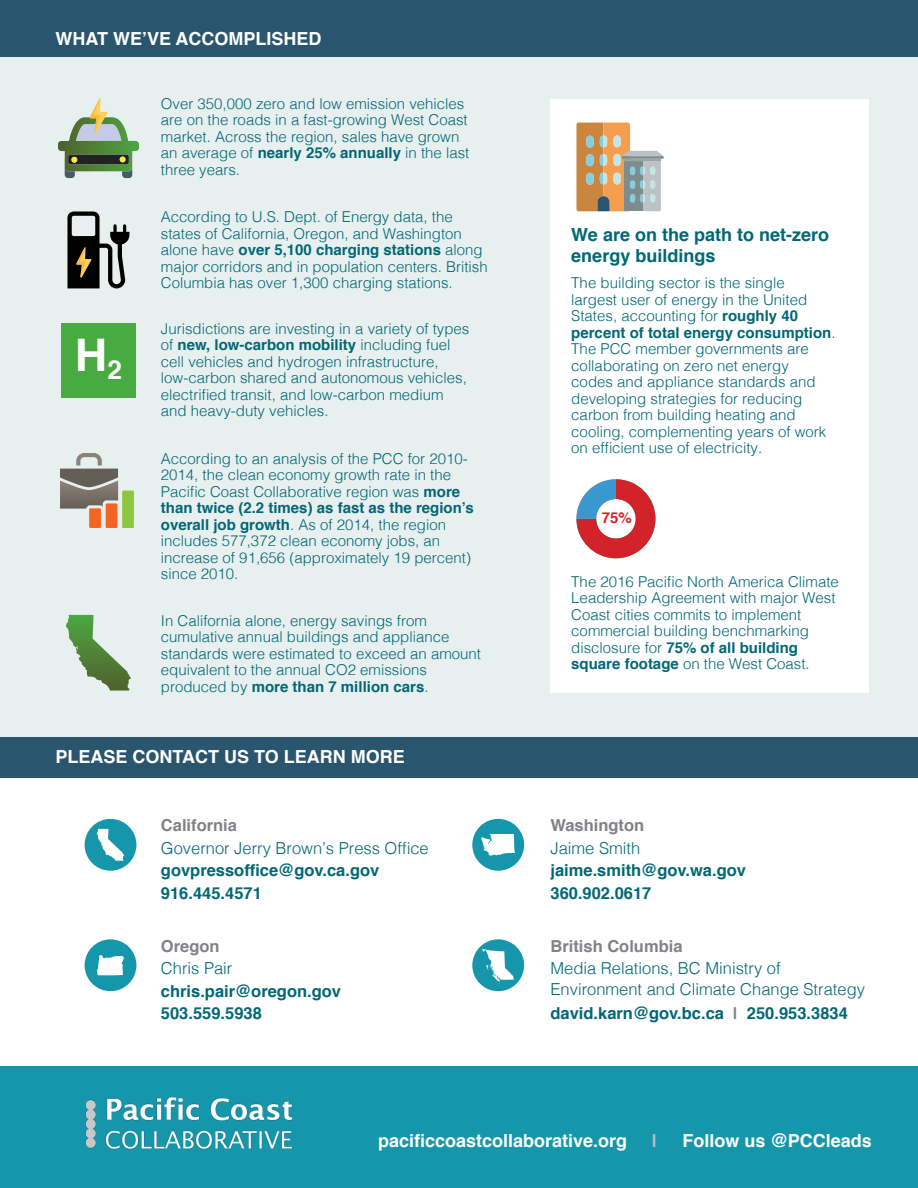
<style>
.page{position:relative;width:918px;height:1188px;background:#fff}
.page>*{position:absolute;margin:0;border:0;box-sizing:border-box;transform-origin:0 0}
.t1{font:700 45px "Helvetica";color:#fff}
.t2{font:700 18px "Helvetica";color:#fff}
.t3{font:700 18px/21px "Helvetica";color:#016775}
.t4{font:700 18px "Helvetica";color:#bdbdbe}
.t5{font:700 16.5px/22.5px "Helvetica";color:#026775}
.t6{font:300 16.5px/21px "Helvetica";color:#026775}
.t7{font:700 16.5px "Helvetica";color:#808285}
.t8{font:300 15px/16.5px "Helvetica";color:#016775}
.t9{font:700 15px "Helvetica";color:#d2232a}
.s1{font-weight:700}
.s2{color:#808285}
</style>
<div class="page">
<div style="left:0;top:31px;width:918px;height:709px;background:#e8efef"></div>
<div style="left:0;top:1066px;width:918px;height:122px;background:#1696aa"></div>
<img style="left:85px;top:1097px;width:208px;height:52px">
<div style="left:0;top:0;width:918px;height:56px;background:#2a556e"></div>
<div style="left:0;top:738px;width:918px;height:40px;background:#2a556e"></div>
<svg style="left:58px;top:98px;width:81px;height:80px"></svg>
<svg style="left:67px;top:212px;width:62px;height:76px"></svg>
<svg style="left:66px;top:615px;width:65px;height:76px"></svg>
<div style="left:85px;top:819px;width:51px;height:52px;background:#1696aa;border-radius:50%"></div>
<svg style="left:97px;top:829px;width:27px;height:32px"></svg>
<svg style="left:60px;top:453px;width:58px;height:56px"></svg>
<div style="left:121px;top:489px;width:14px;height:41px;background:#8dc63f;border-radius:2px"></div>
<div style="left:119px;top:488px;width:18px;height:43px;border:3px solid #e7eff1;border-radius:2px"></div>
<div style="left:104px;top:502px;width:15px;height:28px;background:#f26522;border-radius:2px"></div>
<div style="left:103px;top:500px;width:17px;height:31px;border:3px solid #e7eff1;border-radius:2px"></div>
<div style="left:88px;top:507px;width:14px;height:23px;background:#f26522;border-radius:2px"></div>
<div style="left:86px;top:505px;width:18px;height:26px;border:3px solid #e7eff1;border-radius:2px"></div>
<div style="left:85px;top:939px;width:51px;height:52px;background:#1696aa;border-radius:50%"></div>
<svg style="left:97px;top:955px;width:27px;height:20px"></svg>
<div style="left:472px;top:819px;width:52px;height:52px;background:#1696aa;border-radius:50%"></div>
<svg style="left:481px;top:834px;width:34px;height:22px"></svg>
<div style="left:472px;top:939px;width:52px;height:52px;background:#1696aa;border-radius:50%"></div>
<svg style="left:482px;top:949px;width:32px;height:33px"></svg>
<div style="left:61px;top:323px;width:75px;height:74px;background:#49aa42"></div>
<div style="left:550px;top:99px;width:319px;height:594px;background:#fff"></div>
<svg style="left:576px;top:123px;width:88px;height:89px;background:#c8b091"></svg>
<svg style="left:576px;top:479px;width:79px;height:79px"></svg>
<p class="t2" style="left:56px;top:24px;width:268px">WHAT WE’VE ACCOMPLISHED</p>
<h1 class="t1" style="left:75px;top:319px;width:49px">H<sub>2</sub></h1>
<p class="t8" style="left:161px;top:94px;width:310px">Over 350,000 zero and low emission vehicles are on the roads in a fast-growing West Coast market. Across the region, sales have grown an average of <span class="s1">nearly 25% annually</span> in the last three years.</p>
<p class="t8" style="left:161px;top:208px;width:328px">According to U.S. Dept. of Energy data, the states of California, Oregon, and Washington alone have <span class="s1">over 5,100 charging stations</span> along major corridors and in population centers. British Columbia has over 1,300 charging stations.</p>
<p class="t8" style="left:161px;top:319px;width:310px">Jurisdictions are investing in a variety of types of <span class="s1">new, low-carbon mobility</span> including fuel cell vehicles and hydrogen infrastructure, low-carbon shared and autonomous vehicles, electrified transit, and low-carbon medium and heavy-duty vehicles.</p>
<p class="t8" style="left:161px;top:449px;width:314px">According to an analysis of the PCC for 2010- 2014, the clean economy growth rate in the Pacific Coast Collaborative region was <span class="s1">more than twice (2.2 times) as fast as the region’s overall job growth</span>. As of 2014, the region includes 577,372 clean economy jobs, an increase of 91,656 (approximately 19 percent) since 2010.</p>
<p class="t8" style="left:161px;top:611px;width:322px">In California alone, energy savings from cumulative annual buildings and appliance standards were estimated to exceed an amount equivalent to the annual CO2 emissions produced by <span class="s1">more than 7 million cars</span>.</p>
<p class="t2" style="left:56px;top:742px;width:351px">PLEASE CONTACT US TO LEARN MORE</p>
<p class="t7" style="left:161px;top:812px;width:78px">California</p>
<p class="t6" style="left:161px;top:836px;width:269px">Governor Jerry Brown’s Press Office</p>
<p class="t5" style="left:161px;top:859px;width:220px">govpressoffice@gov.ca.gov<br>916.445.4571</p>
<p class="t7" style="left:161px;top:933px;width:60px">Oregon</p>
<p class="t6" style="left:161px;top:957px;width:73px">Chris Pair</p>
<p class="t5" style="left:161px;top:980px;width:182px">chris.pair@oregon.gov<br>503.559.5938</p>
<p class="t3" style="left:571px;top:224px;width:259px">We are on the path to net-zero energy buildings</p>
<p class="t8" style="left:571px;top:274px;width:266px">The building sector is the single<br>largest user of energy in the United States, accounting for <span class="s1">roughly 40 percent of total energy consumption</span>.<br>The PCC member governments are collaborating on zero net energy<br>codes and appliance standards and developing strategies for reducing carbon from building heating and cooling, complementing years of work on efficient use of electricity.</p>
<p class="t9" style="left:602px;top:506px;width:32px">75%</p>
<p class="t8" style="left:571px;top:572px;width:269px">The 2016 Pacific North America Climate Leadership Agreement with major West Coast cities commits to implement commercial building benchmarking disclosure for <span class="s1">75% of all building square footage</span> on the West Coast.</p>
<p class="t7" style="left:551px;top:812px;width:95px">Washington</p>
<p class="t6" style="left:551px;top:836px;width:91px">Jaime Smith</p>
<p class="t5" style="left:551px;top:859px;width:197px">jaime.smith@gov.wa.gov<br>360.902.0617</p>
<p class="t7" style="left:551px;top:933px;width:134px">British Columbia</p>
<p class="t6" style="left:551px;top:957px;width:316px">Media Relations, BC Ministry of<br>Environment and Climate Change Strategy</p>
<p class="t5" style="left:551px;top:1002px;width:299px">david.karn@gov.bc.ca <span class="s2">|</span> 250.953.3834</p>
<p class="t2" style="left:378px;top:1126px;width:251px">pacificcoastcollaborative.org</p>
<p class="t4" style="left:652px;top:1126px;width:7px">|</p>
<p class="t2" style="left:682px;top:1126px;width:191px">Follow us @PCCleads</p>
</div>
